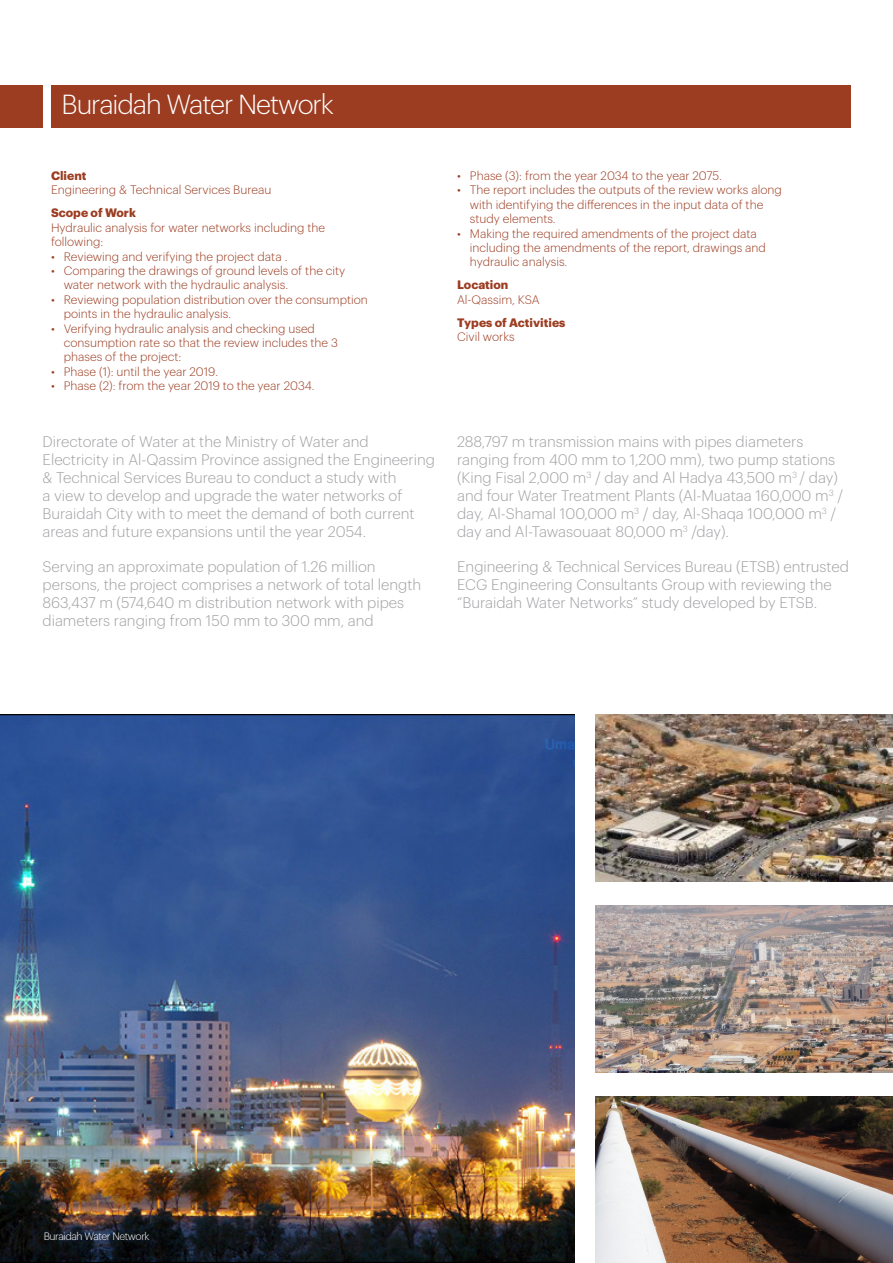
<style>
.page{position:relative;width:893px;height:1263px;background:#fff}
.page>*{position:absolute;margin:0;border:0;box-sizing:border-box;transform-origin:0 0}
.t1{font:300 27px "Graphik";letter-spacing:-.04em;color:#fff}
.t2{font:300 15px/18px "Graphik";color:#a1a1a5}
.t3{font:300 12px/14.4px "Graphik";color:#9c3c21}
.t4{font:700 12px/14.4px "Graphik";color:#9c3c21}
.t5{font:300 10.5px "Graphik";letter-spacing:-.04em;color:#fff}
.s1{font-weight:700}
.s2{font-weight:300}
</style>
<div class="page">
<img style="left:0;top:714px;width:574px;height:549px">
<img style="left:595px;top:1096px;width:298px;height:167px">
<img style="left:595px;top:905px;width:298px;height:167px">
<img style="left:595px;top:714px;width:298px;height:167px">
<div style="left:0;top:85px;width:43px;height:43px;background:#9c3c21"></div>
<div style="left:51px;top:85px;width:799px;height:43px;background:#9c3c21"></div>
<p class="t1" style="left:62px;top:85px;width:274px">Buraidah Water Network</p>
<p class="t3" style="left:51px;top:168px;width:222px"><span class="s1">Client<br></span>Engineering &amp; Technical Services Bureau</p>
<p class="t4" style="left:51px;top:205px;width:86px">Scope of Work</p>
<p class="t3" style="left:51px;top:219px;width:276px">Hydraulic analysis for water networks including the following:</p>
<p class="t3" style="left:51px;top:248px;width:238px">• Reviewing and verifying the project data .</p>
<p class="t3" style="left:64px;top:262px;width:283px;text-indent:-13px">• Comparing the drawings of ground levels of the city water network with the hydraulic analysis.</p>
<p class="t3" style="left:64px;top:291px;width:306px;text-indent:-13px">• Reviewing population distribution over the consumption points in the hydraulic analysis.</p>
<p class="t3" style="left:64px;top:320px;width:276px;text-indent:-13px">• Verifying hydraulic analysis and checking used consumption rate so that the review includes the 3 phases of the project:</p>
<p class="t3" style="left:51px;top:363px;width:169px">• Phase (1): until the year 2019.</p>
<p class="t3" style="left:51px;top:378px;width:265px">• Phase (2): from the year 2019 to the year 2034.</p>
<p class="t2" style="left:43px;top:431px;width:394px">Directorate of Water at the Ministry of Water and Electricity in Al-Qassim Province assigned the Engineering &amp; Technical Services Bureau to conduct a study with<br>a view to develop and upgrade the water networks of Buraidah City with to meet the demand of both current areas and future expansions until the year 2054.</p>
<p class="t2" style="left:43px;top:556px;width:380px">Serving an approximate population of 1.26 million persons, the project comprises a network of total length 863,437 m (574,640 m distribution network with pipes diameters ranging from 150 mm to 300 mm, and</p>
<p class="t3" style="left:457px;top:167px;width:266px">• Phase (3): from the year 2034 to the year 2075.</p>
<p class="t3" style="left:470px;top:182px;width:313px;text-indent:-13px">• The report includes the outputs of the review works along with identifying the differences in the input data of the study elements.</p>
<p class="t3" style="left:470px;top:225px;width:298px;text-indent:-13px">• Making the required amendments of the project data including the amendments of the report, drawings and hydraulic analysis.</p>
<p class="t3" style="left:457px;top:277px;width:84px"><span class="s1">Location<br></span>Al-Qassim, KSA</p>
<p class="t4" style="left:457px;top:314px;width:110px">Types of Activities<br><span class="s2">Civil works</span></p>
<p class="t2" style="left:457px;top:431px;width:388px">288,797 m transmission mains with pipes diameters ranging from 400 mm to 1,200 mm), two pump stations (King Fisal 2,000 m<sup>3</sup> / day and Al Hadya 43,500 m<sup>3</sup> / day) and four Water Treatment Plants (Al-Muataa 160,000 m<sup>3</sup> / day, Al-Shamal 100,000 m<sup>3</sup> / day, Al-Shaqa 100,000 m<sup>3</sup> / day and Al-Tawasouaat 80,000 m<sup>3</sup> /day).</p>
<p class="t2" style="left:457px;top:556px;width:393px">Engineering &amp; Technical Services Bureau (ETSB) entrusted<br>ECG Engineering Consultants Group with reviewing the “Buraidah Water Networks” study developed by ETSB.</p>
<p class="t5" style="left:44px;top:1228px;width:107px">Buraidah Water Network</p>
</div>
